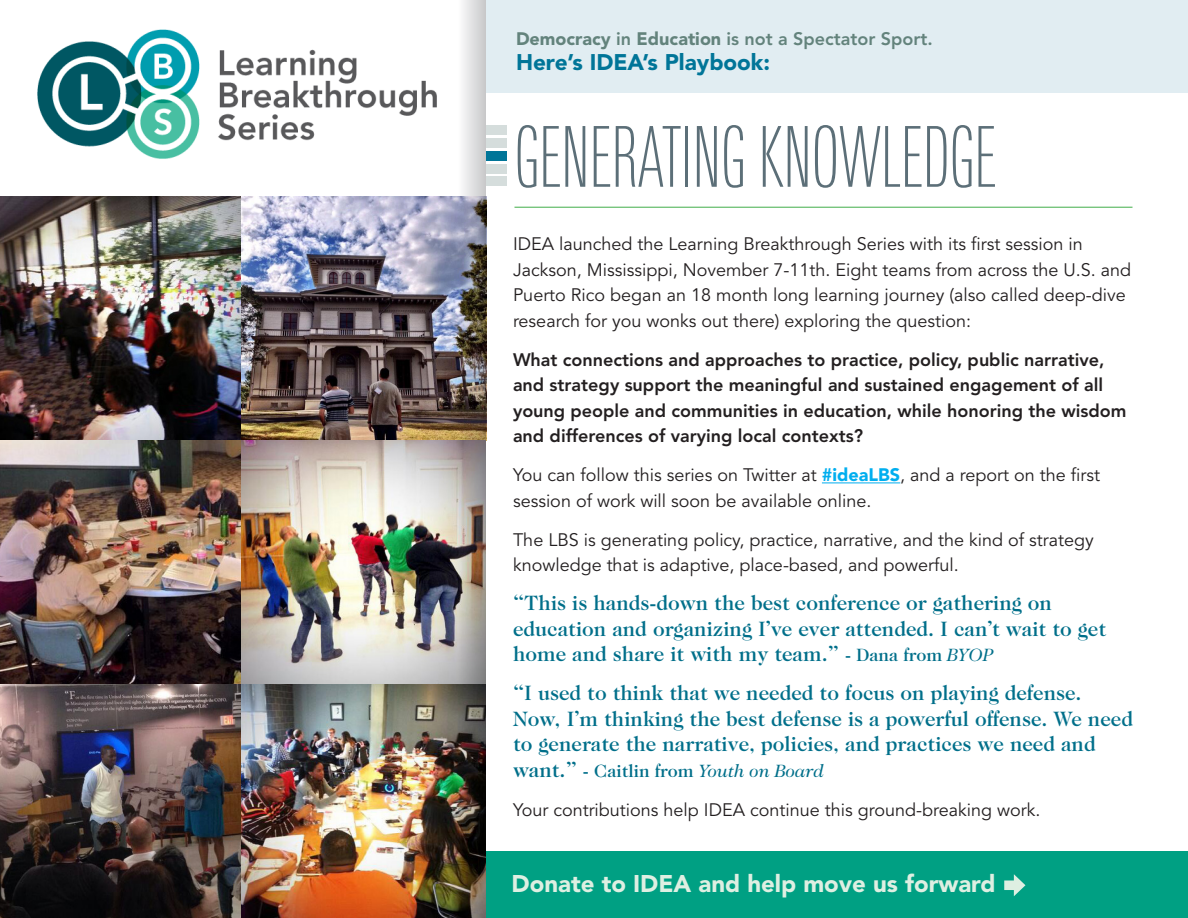
<style>
.page{position:relative;width:1188px;height:918px;background:#fff}
.page>*{position:absolute;margin:0;border:0;box-sizing:border-box;transform-origin:0 0}
.t1{font:100 84px "Linotype Univers Comp";color:#5c6f78}
.t2{font:900 24px "Avenir";color:#deefe2}
.t3{font:900 22.5px "Avenir";color:#007598}
.t4{font:500 21px/25.5px "Caslon Two Twenty Four";color:#006f8a}
.t5{font:18px/25.5px "Avenir";color:#231f20}
.t6{font:800 18px/25.5px "Avenir";color:#231f20}
.t7{font:800 18px "Avenir";color:#63837c}
.t8{font:500 18px "Caslon Two Twenty Four";color:#006f8a}
.s1{font-weight:900}
.s2{font-weight:900;color:#00aeef}
.s3{font-size:18px}
.s4{font-weight:400;font-style:italic;font-size:18px}
.s5{font-size:21px}
.s6{font-weight:400;font-style:italic}
</style>
<div class="page">
<img style="left:0;top:196px;width:454px;height:722px">
<img style="left:37px;top:29px;width:400px;height:130px">
<div style="left:486px;top:0;width:702px;height:93px;background:#e1edf2"></div>
<div style="left:486px;top:851px;width:702px;height:67px;background:#00a083"></div>
<hr style="left:822px;top:482px;width:78px;height:1px;background:#00aeef">
<img style="left:454px;top:0;width:32px;height:918px">
<div style="left:486px;top:126px;width:21px;height:9px;background:#d5dddc"></div>
<div style="left:486px;top:138px;width:21px;height:10px;background:#d5dddc"></div>
<div style="left:486px;top:151px;width:21px;height:10px;background:#007598"></div>
<div style="left:486px;top:164px;width:21px;height:9px;background:#d5dddc"></div>
<div style="left:486px;top:176px;width:21px;height:10px;background:#d5dddc"></div>
<hr style="left:514px;top:207px;width:618px;height:1px;background:#40ae49">
<svg style="left:1004px;top:874px;width:21px;height:22px"></svg>
<p class="t7" style="left:516px;top:28px;width:418px"><span class="s1">Democracy</span> in <span class="s1">Education</span> is not a Spectator Sport.</p>
<p class="t3" style="left:516px;top:49px;width:256px">Here’s IDEA’s Playbook:</p>
<h1 class="t1" style="left:514px;top:110px;width:483px">GENERATING KNOWLEDGE</h1>
<p class="t5" style="left:513px;top:232px;width:620px">IDEA launched the Learning Breakthrough Series with its first session in Jackson, Mississippi, November 7-11th. Eight teams from across the U.S. and Puerto Rico began an 18 month long learning journey (also called deep-dive research for you wonks out there) exploring the question:</p>
<p class="t6" style="left:513px;top:347px;width:615px">What connections and approaches to practice, policy, public narrative, and strategy support the meaningful and sustained engagement of all young people and communities in education, while honoring the wisdom and differences of varying local contexts?</p>
<p class="t5" style="left:513px;top:463px;width:589px">You can follow this series on Twitter at <span class="s2">#ideaLBS</span>, and a report on the first session of work will soon be available online.</p>
<p class="t5" style="left:513px;top:527px;width:582px">The LBS is generating policy, practice, narrative, and the kind of strategy knowledge that is adaptive, place-based, and powerful.</p>
<p class="t4" style="left:513px;top:590px;width:595px">“This is hands-down the best conference or gathering on education and organizing I’ve ever attended. I can’t wait to get home and share it with my team.” <span class="s3">- Dana from</span> <span class="s4">BYOP</span></p>
<p class="t4" style="left:513px;top:680px;width:622px">“I used to think that we needed to focus on playing defense.<br>Now, I’m thinking the best defense is a powerful offense. We need to generate the narrative, policies, and practices we need and</p>
<p class="t8" style="left:513px;top:760px;width:313px"><span class="s5">want.”</span> - Caitlin from <span class="s6">Youth on Board</span></p>
<p class="t5" style="left:513px;top:797px;width:529px">Your contributions help IDEA continue this ground-breaking work.</p>
<p class="t2" style="left:512px;top:869px;width:486px">Donate to IDEA and help move us forward</p>
</div>
